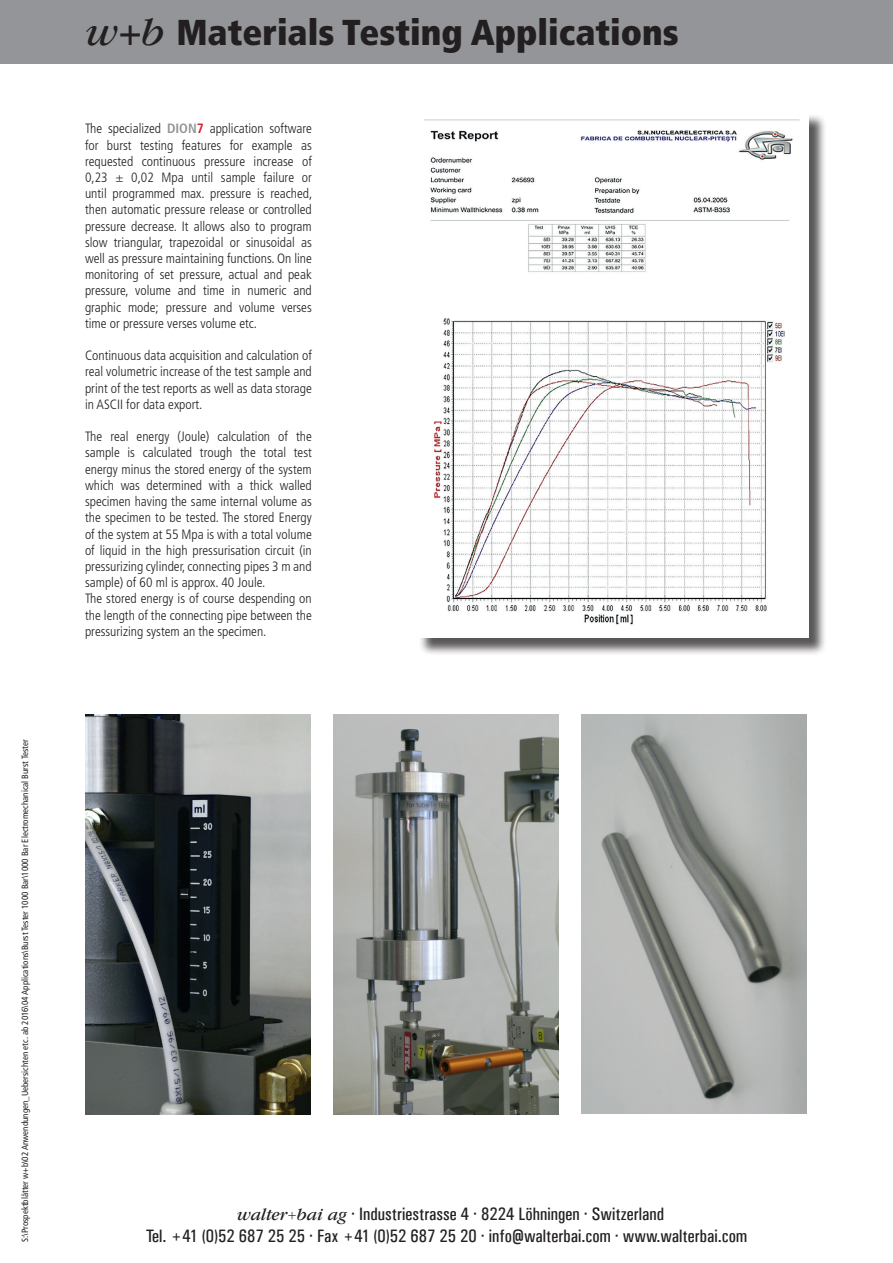
<style>
.page{position:relative;width:893px;height:1263px;background:#fff}
.page>*{position:absolute;margin:0;border:0;box-sizing:border-box;transform-origin:0 0}
.t1{font:900 condensed 36px "Frutiger LT Pro";color:#231f20}
.t2{font:18px/21.6px "Univers Condensed";color:#231f20;text-align:center}
.t3{font:300 condensed 13.5px/16.2px "Frutiger LT Pro";color:#231f20;text-align:justify}
.t4{font:condensed 9px "Frutiger LT Pro";color:#231f20}
.s1{font-family:"Garamond";font-weight:400;font-style:italic;font-stretch:normal;font-size:42px}
.s2{font-family:"Garamond";font-weight:400;font-style:italic;font-stretch:normal;font-size:39px}
.s3{font-weight:700;color:#939598}
.s4{font-weight:700;color:#d1232a}
.s5{font-family:"Garamond";font-style:italic}
.s6{font-family:"Garamond";font-size:14.25px}
</style>
<div class="page">
<div style="left:0;top:0;width:893px;height:64px;background:#939598"></div>
<img style="left:581px;top:715px;width:226px;height:399px">
<img style="left:333px;top:714px;width:225px;height:400px">
<div style="left:418px;top:113px;width:408px;height:543px;background:#231f20;opacity:.75"></div>
<img style="left:418px;top:113px;width:390px;height:524px">
<img style="left:85px;top:714px;width:225px;height:400px">
<p class="t4" style="left:20px;top:1242px;width:504px;rotate:-90deg">S:\Prospektblätter w+b\02 Anwendungen_Uebersichten etc. ab 2016\04 Applications\Burst Tester 1000 Bar\1000 Bar Electromechanical Burst Tester</p>
<h1 class="t1" style="left:85px;top:10px;width:595px"><span class="s1">w</span><span class="s2">+</span><span class="s1">b</span> Materials Testing Applications</h1>
<p class="t3" style="left:85px;top:121px;width:229px">The specialized <span class="s3">DION</span><span class="s4">7</span> application software for burst testing features for example as requested continuous pressure increase of 0,23 ± 0,02 Mpa until sample failure or until programmed max. pressure is reached, then automatic pressure release or controlled pressure decrease. It allows also to program slow triangular, trapezoidal or sinusoidal as well as pressure maintaining functions. On line monitoring of set pressure, actual and peak pressure, volume and time in numeric and graphic mode; pressure and volume verses time or pressure verses volume etc.</p>
<p class="t3" style="left:85px;top:348px;width:228px">Continuous data acquisition and calculation of real volumetric increase of the test sample and print of the test reports as well as data storage in ASCII for data export.</p>
<p class="t3" style="left:85px;top:429px;width:228px;text-align:left">The real energy (Joule) calculation of the sample is calculated trough the total test energy minus the stored energy of the system which was determined with a thick walled specimen having the same internal volume as the specimen to be tested. The stored Energy of the system at 55 Mpa is with a total volume of liquid in the high pressurisation circuit (in pressurizing cylinder, connecting pipes 3 m and sample) of 60 ml is approx. 40 Joule.<br>The stored energy is of course despending on the length of the connecting pipe between the pressurizing system an the specimen.</p>
<h2 class="t2" style="left:146px;top:1203px;width:603px"><span class="s5">walter</span><span class="s6">+</span><span class="s5">bai ag</span> · Industriestrasse 4 · 8224 Löhningen · Switzerland<br>Tel. +41 (0)52 687 25 25 · Fax +41 (0)52 687 25 20 · info@walterbai.com · www.walterbai.com</h2>
</div>
